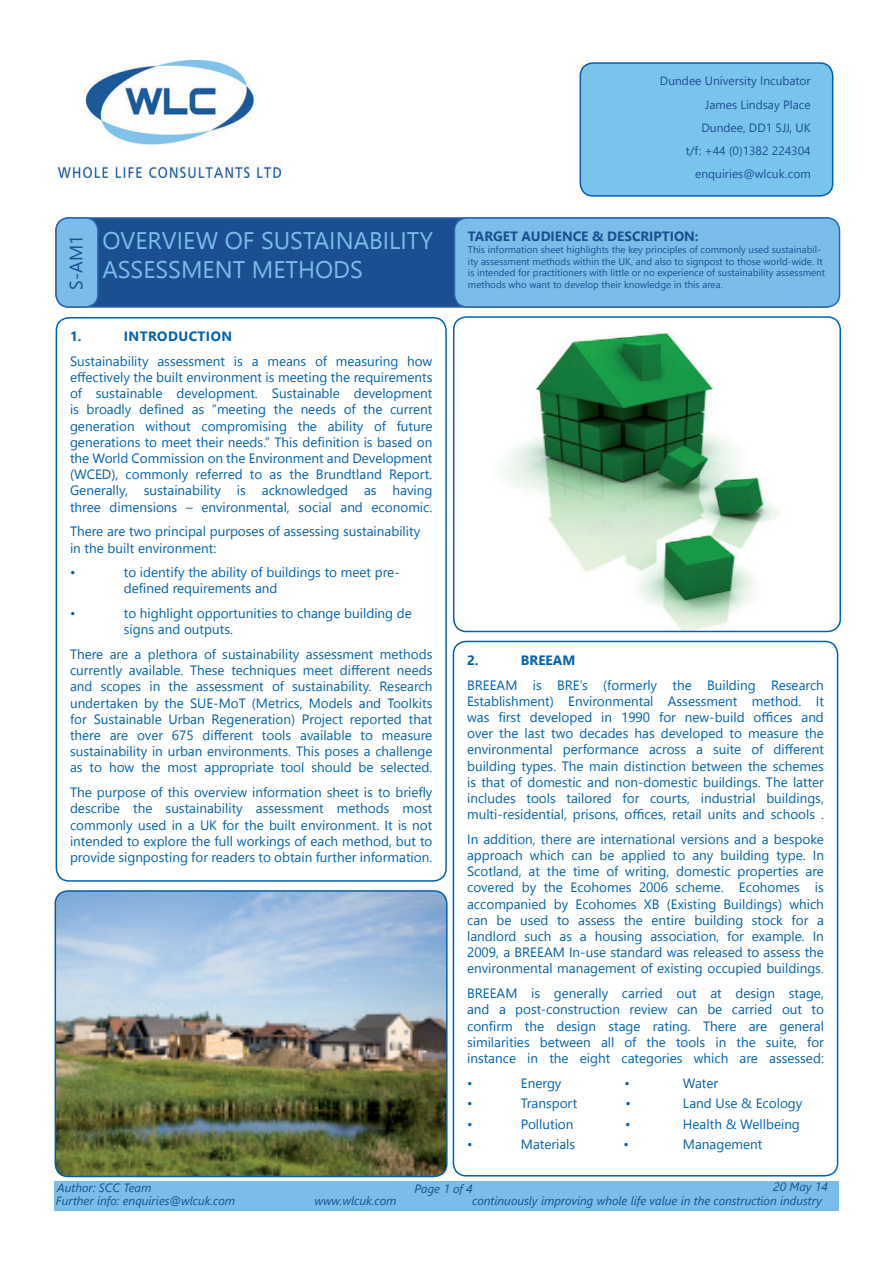
<style>
.page{position:relative;width:893px;height:1263px;background:#fff}
.page>*{position:absolute;margin:0;border:0;box-sizing:border-box;transform-origin:0 0}
.t1{font:24px/28.8px "Segoe UI";color:#79bde8}
.t2{font:18px "Segoe UI";color:#1c4f92}
.t3{font:13.5px/16.2px "Segoe UI";color:#0161aa;text-align:justify}
.t4{font:700 13.5px "Segoe UI";color:#1c4f92}
.t5{font:700 13.5px "Segoe UI";letter-spacing:.035em;color:#0161aa}
.t6{font:italic 12px "Segoe UI";color:#1c4f92}
.t7{font:12px/23.2px "Segoe UI";color:#1c4f92;text-align:right}
.t8{font:9.75px/11.7px "Segoe UI";color:#1c4f92}
</style>
<div class="page">
<div style="left:54px;top:1181px;width:785px;height:30px;background:#79bde8"></div>
<div style="left:56px;top:317px;width:391px;height:565px;border:2px solid #0161aa;border-radius:13px"></div>
<div style="left:56px;top:218px;width:782px;height:89px;background:#1c4f92;border-radius:13px"></div>
<div style="left:55px;top:217px;width:783px;height:91px;border:2px solid #2e65b1;border-radius:13px"></div>
<div style="left:454px;top:218px;width:385px;height:89px;background:#79bde8;border-radius:13px"></div>
<div style="left:454px;top:217px;width:386px;height:91px;border:2px solid #2e65b1;border-radius:13px"></div>
<div style="left:56px;top:218px;width:42px;height:89px;background:#79bde8;border-radius:13px"></div>
<div style="left:55px;top:217px;width:44px;height:91px;border:2px solid #2e65b1;border-radius:13px"></div>
<div style="left:453px;top:641px;width:385px;height:535px;border:2px solid #0161aa;border-radius:13px"></div>
<img style="left:55px;top:891px;width:392px;height:285px">
<div style="left:55px;top:890px;width:393px;height:287px;border:2px solid #0161aa;border-radius:13px"></div>
<img style="left:454px;top:317px;width:386px;height:314px">
<div style="left:453px;top:316px;width:388px;height:316px;border:2px solid #0161aa;border-radius:13px"></div>
<img style="left:58px;top:61px;width:222px;height:117px">
<div style="left:580px;top:63px;width:253px;height:133px;background:#78c4ed;border-radius:13px"></div>
<div style="left:580px;top:62px;width:253px;height:135px;border:2px solid #0161aa;border-radius:13px"></div>
<p class="t7" style="left:660px;top:69px;width:152px">Dundee University Incubator<br>James Lindsay Place<br>Dundee, DD1 5JJ, UK<br>t/f: +44 (0)1382 224304 enquiries@wlcuk.com</p>
<h2 class="t2" style="left:62px;top:290px;width:56px;rotate:-90deg">S-AM1</h2>
<h1 class="t1" style="left:102px;top:225px;width:332px">OVERVIEW OF SUSTAINABILITY<br>ASSESSMENT METHODS</h1>
<p class="t4" style="left:468px;top:226px;width:232px">TARGET AUDIENCE &amp; DESCRIPTION:</p>
<p class="t8" style="left:468px;top:243px;width:359px">This information sheet highlights the key principles of commonly used sustainabil&shy;ity assessment methods within the UK, and also to signpost to those world-wide. It is intended for practitioners with little or no experience of sustainability assessment</p>
<p class="t8" style="left:468px;top:279px;width:256px">methods who want to develop their knowledge in this area.</p>
<p class="t5" style="left:70px;top:325px;width:13px">1.</p>
<p class="t5" style="left:124px;top:325px;width:110px">INTRODUCTION</p>
<p class="t3" style="left:70px;top:353px;width:364px">Sustainability assessment is a means of measuring how effectively the built environment is meeting the requirements of sustainable development. Sustainable development is broadly defined as “meeting the needs of the current generation without compromising the ability of future generations to meet their needs.” This definition is based on the World Commission on the Environment and Development (WCED), commonly referred to as the Brundtland Report.<br>Generally, sustainability is acknowledged as having three dimensions – environmental, social and economic.</p>
<p class="t3" style="left:70px;top:523px;width:352px">There are two principal purposes of assessing sustainability in the built environment:</p>
<p class="t3" style="left:70px;top:564px;width:7px">•</p>
<p class="t3" style="left:124px;top:564px;width:277px">to identify the ability of buildings to meet pre&shy;defined requirements and</p>
<p class="t3" style="left:70px;top:605px;width:7px">•</p>
<p class="t3" style="left:124px;top:605px;width:290px">to highlight opportunities to change building de signs and outputs.</p>
<p class="t3" style="left:70px;top:646px;width:364px">There are a plethora of sustainability assessment methods currently available. These techniques meet different needs and scopes in the assessment of sustainability. Research undertaken by the SUE-MoT (Metrics, Models and Toolkits for Sustainable Urban Regeneration) Project reported that there are over 675 different tools available to measure sustainability in urban environments. This poses a challenge as to how the most appropriate tool should be selected.</p>
<p class="t3" style="left:70px;top:784px;width:364px">The purpose of this overview information sheet is to briefly describe the sustainability assessment methods most commonly used in a UK for the built environment. It is not intended to explore the full workings of each method, but to provide signposting for readers to obtain further information.</p>
<p class="t5" style="left:467px;top:649px;width:13px">2.</p>
<p class="t5" style="left:521px;top:649px;width:56px">BREEAM</p>
<p class="t3" style="left:467px;top:676px;width:358px">BREEAM is BRE’s (formerly the Building Research Establishment) Environmental Assessment method. It was first developed in 1990 for new-build offices and over the last two decades has developed to measure the environmental performance across a suite of different building types. The main distinction between the schemes is that of domestic and non-domestic buildings. The latter includes tools tailored for courts, industrial buildings, multi-residential, prisons, offices, retail units and schools .</p>
<p class="t3" style="left:467px;top:831px;width:358px">In addition, there are international versions and a bespoke approach which can be applied to any building type. In Scotland, at the time of writing, domestic properties are covered by the Ecohomes 2006 scheme. Ecohomes is accompanied by Ecohomes XB (Existing Buildings) which can be used to assess the entire building stock for a landlord such as a housing association, for example. In 2009, a BREEAM In-use standard was released to assess the environmental management of existing occupied buildings.</p>
<p class="t3" style="left:467px;top:985px;width:358px">BREEAM is generally carried out at design stage, and a post-construction review can be carried out to confirm the design stage rating. There are general similarities between all of the tools in the suite, for instance in the eight categories which are assessed:</p>
<p class="t3" style="left:467px;top:1074px;width:7px">•</p>
<p class="t3" style="left:521px;top:1074px;width:42px">Energy</p>
<p class="t3" style="left:624px;top:1074px;width:7px">•</p>
<p class="t3" style="left:683px;top:1074px;width:37px">Water</p>
<p class="t3" style="left:467px;top:1095px;width:7px">•</p>
<p class="t3" style="left:521px;top:1095px;width:58px">Transport</p>
<p class="t3" style="left:625px;top:1095px;width:7px">•</p>
<p class="t3" style="left:683px;top:1095px;width:121px">Land Use &amp; Ecology</p>
<p class="t3" style="left:467px;top:1115px;width:7px">•</p>
<p class="t3" style="left:521px;top:1115px;width:54px">Pollution</p>
<p class="t3" style="left:625px;top:1115px;width:7px">•</p>
<p class="t3" style="left:683px;top:1115px;width:118px">Health &amp; Wellbeing</p>
<p class="t3" style="left:467px;top:1136px;width:7px">•</p>
<p class="t3" style="left:521px;top:1136px;width:56px">Materials</p>
<p class="t3" style="left:623px;top:1136px;width:7px">•</p>
<p class="t3" style="left:683px;top:1136px;width:81px">Management</p>
<p class="t6" style="left:57px;top:1179px;width:96px">Author: SCC Team</p>
<p class="t6" style="left:414px;top:1180px;width:60px">Page 1 of 4</p>
<p class="t6" style="left:773px;top:1178px;width:56px">20 May 14</p>
<p class="t6" style="left:56px;top:1192px;width:181px">Further info: enquiries@wlcuk.com</p>
<p class="t6" style="left:314px;top:1192px;width:84px">www.wlcuk.com</p>
<p class="t6" style="left:472px;top:1192px;width:351px">continuously improving whole life value in the construction industry</p>
</div>
